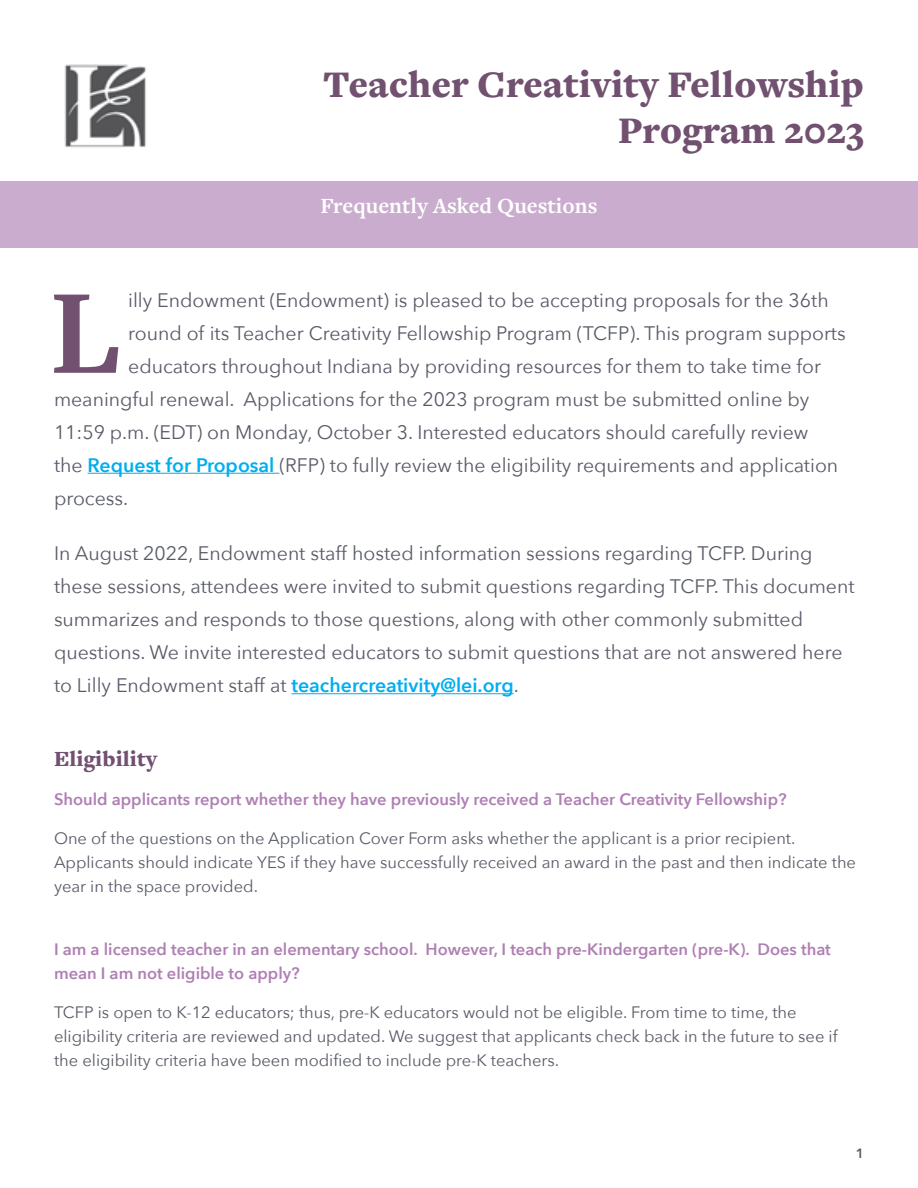
<style>
.page{position:relative;width:918px;height:1188px;background:#fff}
.page>*{position:absolute;margin:0;border:0;box-sizing:border-box;transform-origin:0 0}
.t1{font:700 125.1px "Freight Text Pro";color:#715070}
.t2{font:900 39px/46.5px "Freight Text Pro";color:#715070;text-align:right}
.t3{font:700 22.5px "Freight Text Pro";color:#fff}
.t4{font:900 22.5px "Freight Text Pro";color:#715070}
.t5{font:19.5px/33px "Avenir Next";color:#585b67}
.t6{font:16.5px/24px "Avenir Next";color:#585b67}
.t7{font:600 16.5px/24px "Avenir Next";color:#af7fb3}
.t8{font:600 13.5px "Avenir Next";color:#585b67}
.s1{font-weight:600;color:#00aeef}
</style>
<div class="page">
<div style="left:0;top:181px;width:918px;height:67px;background:#caacce"></div>
<hr style="left:88px;top:473px;width:191px;height:1px;background:#00aeef">
<hr style="left:292px;top:693px;width:222px;height:1px;background:#00aeef">
<img style="left:64px;top:64px;width:82px;height:84px">
<h2 class="t2" style="left:324px;top:60px;width:542px">Teacher Creativity Fellowship<br>Program 2023</h2>
<p class="t3" style="left:320px;top:191px;width:279px">Frequently Asked Questions</p>
<h1 class="t1" style="left:49px;top:249px;width:74px">L</h1>
<p class="t5" style="left:128px;top:283px;width:702px">illy Endowment (Endowment) is pleased to be accepting proposals for the 36th</p>
<p class="t5" style="left:128px;top:316px;width:719px">round of its Teacher Creativity Fellowship Program (TCFP). This program supports</p>
<p class="t5" style="left:128px;top:349px;width:695px">educators throughout Indiana by providing resources for them to take time for</p>
<p class="t5" style="left:54px;top:382px;width:757px">meaningful renewal. Applications for the 2023 program must be submitted online by</p>
<p class="t5" style="left:54px;top:415px;width:756px">11:59 p.m. (EDT) on Monday, October 3. Interested educators should carefully review</p>
<p class="t5" style="left:54px;top:448px;width:786px">the <span class="s1">Request for Proposal</span> (RFP) to fully review the eligibility requirements and application</p>
<p class="t5" style="left:54px;top:481px;width:76px">process.</p>
<p class="t5" style="left:54px;top:536px;width:802px">In August 2022, Endowment staff hosted information sessions regarding TCFP. During these sessions, attendees were invited to submit questions regarding TCFP. This document summarizes and responds to those questions, along with other commonly submitted questions. We invite interested educators to submit questions that are not answered here to Lilly Endowment staff at <span class="s1">teachercreativity@lei.org</span>.</p>
<p class="t4" style="left:54px;top:743px;width:105px">Eligibility</p>
<p class="t7" style="left:54px;top:787px;width:734px">Should applicants report whether they have previously received a Teacher Creativity Fellowship?</p>
<p class="t6" style="left:54px;top:825px;width:804px">One of the questions on the Application Cover Form asks whether the applicant is a prior recipient.<br>Applicants should indicate YES if they have successfully received an award in the past and then indicate the year in the space provided.</p>
<p class="t7" style="left:54px;top:937px;width:778px">I am a licensed teacher in an elementary school. However, I teach pre-Kindergarten (pre-K). Does that mean I am not eligible to apply?</p>
<p class="t6" style="left:54px;top:999px;width:785px">TCFP is open to K-12 educators; thus, pre-K educators would not be eligible. From time to time, the eligibility criteria are reviewed and updated. We suggest that applicants check back in the future to see if the eligibility criteria have been modified to include pre-K teachers.</p>
<p class="t8" style="left:856px;top:1142px;width:10px">1</p>
</div>
